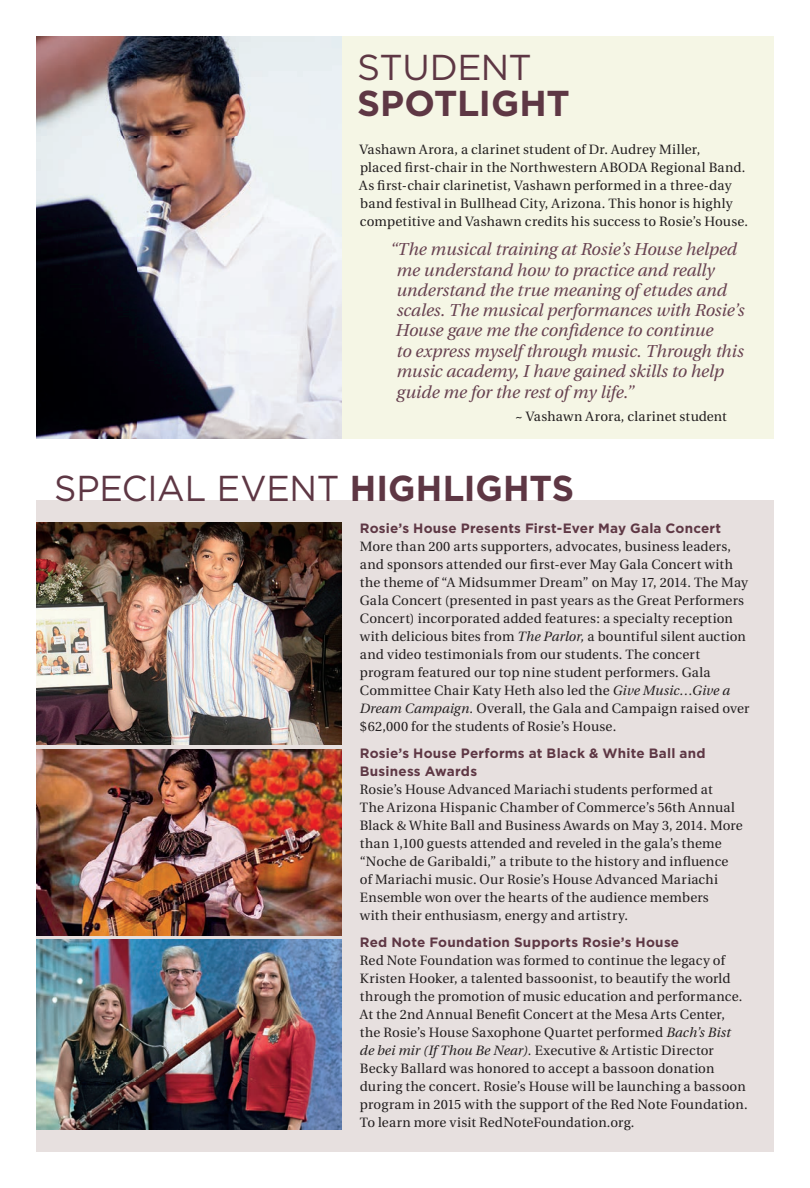
<style>
.page{position:relative;width:810px;height:1188px;background:#fff}
.page>*{position:absolute;margin:0;border:0;box-sizing:border-box;transform-origin:0 0}
.t1{font:36px "Gotham";letter-spacing:-.01em;color:#5e3744}
.t2{font:700 36px "Gotham";letter-spacing:-.005em;color:#5e3744}
.t3{font:italic 17.25px/20.4px "Utopia";letter-spacing:-.005em;color:#674150}
.t4{font:13.5px/18px "Utopia";letter-spacing:.015em;color:#231f20}
.t5{font:700 13.5px/18px "Gotham";letter-spacing:.015em;color:#5e3744}
.s1{font-weight:700}
.s2{font-style:italic}
</style>
<div class="page">
<div style="left:36px;top:500px;width:738px;height:652px;background:#e7e0df"></div>
<div style="left:36px;top:36px;width:738px;height:402px;background:#f5f6e5"></div>
<img style="left:36px;top:37px;width:305px;height:401px">
<img style="left:36px;top:939px;width:305px;height:191px">
<img style="left:36px;top:522px;width:305px;height:223px">
<img style="left:36px;top:749px;width:305px;height:186px">
<h1 class="t1" style="left:357px;top:44px;width:176px">STUDENT</h1>
<h1 class="t2" style="left:357px;top:79px;width:214px">SPOTLIGHT</h1>
<p class="t4" style="left:359px;top:141px;width:390px">Vashawn Arora, a clarinet student of Dr. Audrey Miller,<br>placed first-chair in the Northwestern ABODA Regional Band.<br>As first-chair clarinetist, Vashawn performed in a three-day band festival in Bullhead City, Arizona. This honor is highly competitive and Vashawn credits his success to Rosie’s House.</p>
<p class="t3" style="left:396px;top:240px;width:350px;text-indent:-6px">“The musical training at Rosie’s House helped me understand how to practice and really understand the true meaning of etudes and scales. The musical performances with Rosie’s House gave me the confidence to continue<br>to express myself through music. Through this music academy, I have gained skills to help guide me for the rest of my life.”</p>
<p class="t4" style="left:515px;top:408px;width:213px">~ Vashawn Arora, clarinet student</p>
<h1 class="t1" style="left:54px;top:465px;width:522px">SPECIAL EVENT <span class="s1">HIGHLIGHTS</span></h1>
<p class="t5" style="left:360px;top:519px;width:363px">Rosie’s House Presents First-Ever May Gala Concert</p>
<p class="t4" style="left:360px;top:538px;width:391px">More than 200 arts supporters, advocates, business leaders, and sponsors attended our first-ever May Gala Concert with the theme of “A Midsummer Dream” on May 17, 2014. The May Gala Concert (presented in past years as the Great Performers Concert) incorporated added features: a specialty reception with delicious bites from <span class="s2">The Parlor,</span> a bountiful silent auction and video testimonials from our students. The concert program featured our top nine student performers. Gala Committee Chair Katy Heth also led the <span class="s2">Give Music…Give a Dream Campaign.</span> Overall, the Gala and Campaign raised over $62,000 for the students of Rosie’s House.</p>
<p class="t5" style="left:360px;top:744px;width:347px">Rosie’s House Performs at Black &amp; White Ball and<br>Business Awards</p>
<p class="t4" style="left:360px;top:781px;width:384px">Rosie’s House Advanced Mariachi students performed at<br>The Arizona Hispanic Chamber of Commerce’s 56th Annual Black &amp; White Ball and Business Awards on May 3, 2014. More than 1,100 guests attended and reveled in the gala’s theme “Noche de Garibaldi,” a tribute to the history and influence of Mariachi music. Our Rosie’s House Advanced Mariachi Ensemble won over the hearts of the audience members<br>with their enthusiasm, energy and artistry.</p>
<p class="t5" style="left:360px;top:933px;width:321px">Red Note Foundation Supports Rosie’s House</p>
<p class="t4" style="left:360px;top:952px;width:389px">Red Note Foundation was formed to continue the legacy of Kristen Hooker, a talented bassoonist, to beautify the world through the promotion of music education and performance.<br>At the 2nd Annual Benefit Concert at the Mesa Arts Center, the Rosie’s House Saxophone Quartet performed <span class="s2">Bach’s Bist de bei mir (If Thou Be Near).</span> Executive &amp; Artistic Director Becky Ballard was honored to accept a bassoon donation during the concert. Rosie’s House will be launching a bassoon program in 2015 with the support of the Red Note Foundation.<br>To learn more visit RedNoteFoundation.org.</p>
</div>
